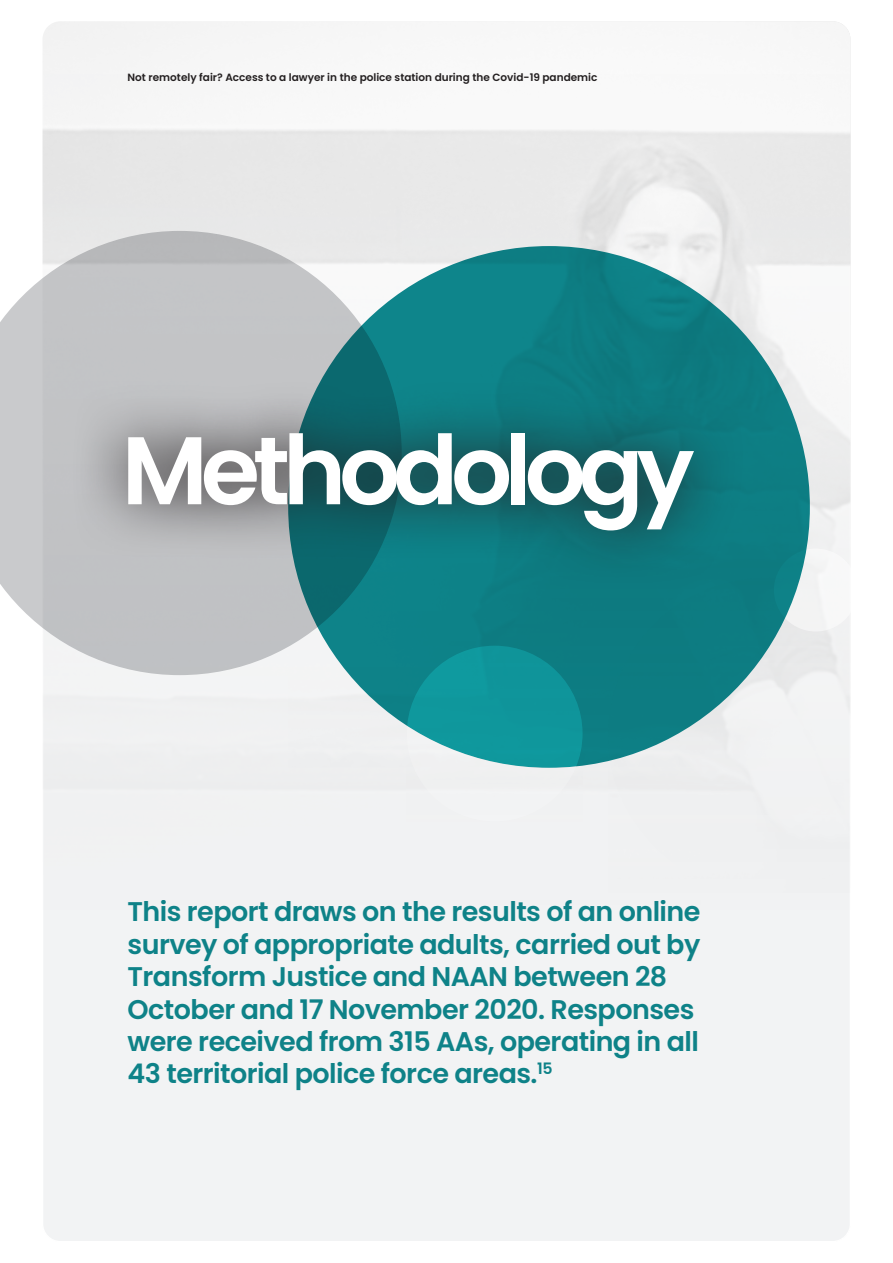
<style>
.page{position:relative;width:893px;height:1263px;background:#fff}
.page>*{position:absolute;margin:0;border:0;box-sizing:border-box;transform-origin:0 0}
.t1{font:600 96px "Poppins";letter-spacing:-.075em;color:#fff}
.t2{font:600 27px/32.4px "Poppins";letter-spacing:-.02em;color:#0f898f}
.t3{font:600 10.5px "Poppins";color:#231f20}
</style>
<div class="page">
<div style="left:43px;top:21px;width:807px;height:1221px;background:#f2f3f4;border-radius:18px"></div>
<svg style="left:608px;top:619px;width:228px;height:143px"></svg>
<svg style="left:0;top:231px;width:402px;height:444px;fill:#c3c4c6"></svg>
<div style="left:774px;top:548px;width:83px;height:83px;background:#f6f7f7;border-radius:50%"></div>
<div style="left:288px;top:246px;width:522px;height:522px;background:#0d7d83;border-radius:50%"></div>
<svg style="left:73px;top:382px;width:643px;height:202px"></svg>
<svg style="left:407px;top:646px;width:176px;height:175px;fill:#0f989d"></svg>
<p class="t3" style="left:128px;top:71px;width:471px">Not remotely fair? Access to a lawyer in the police station during the Covid-19 pandemic</p>
<p class="t1" style="left:122px;top:415px;width:574px">Methodology</p>
<p class="t2" style="left:128px;top:896px;width:574px">This report draws on the results of an online survey of appropriate adults, carried out by Transform Justice and NAAN between 28<br>October and 17 November 2020. Responses were received from 315 AAs, operating in all 43 territorial police force areas.<sup>15</sup></p>
</div>
